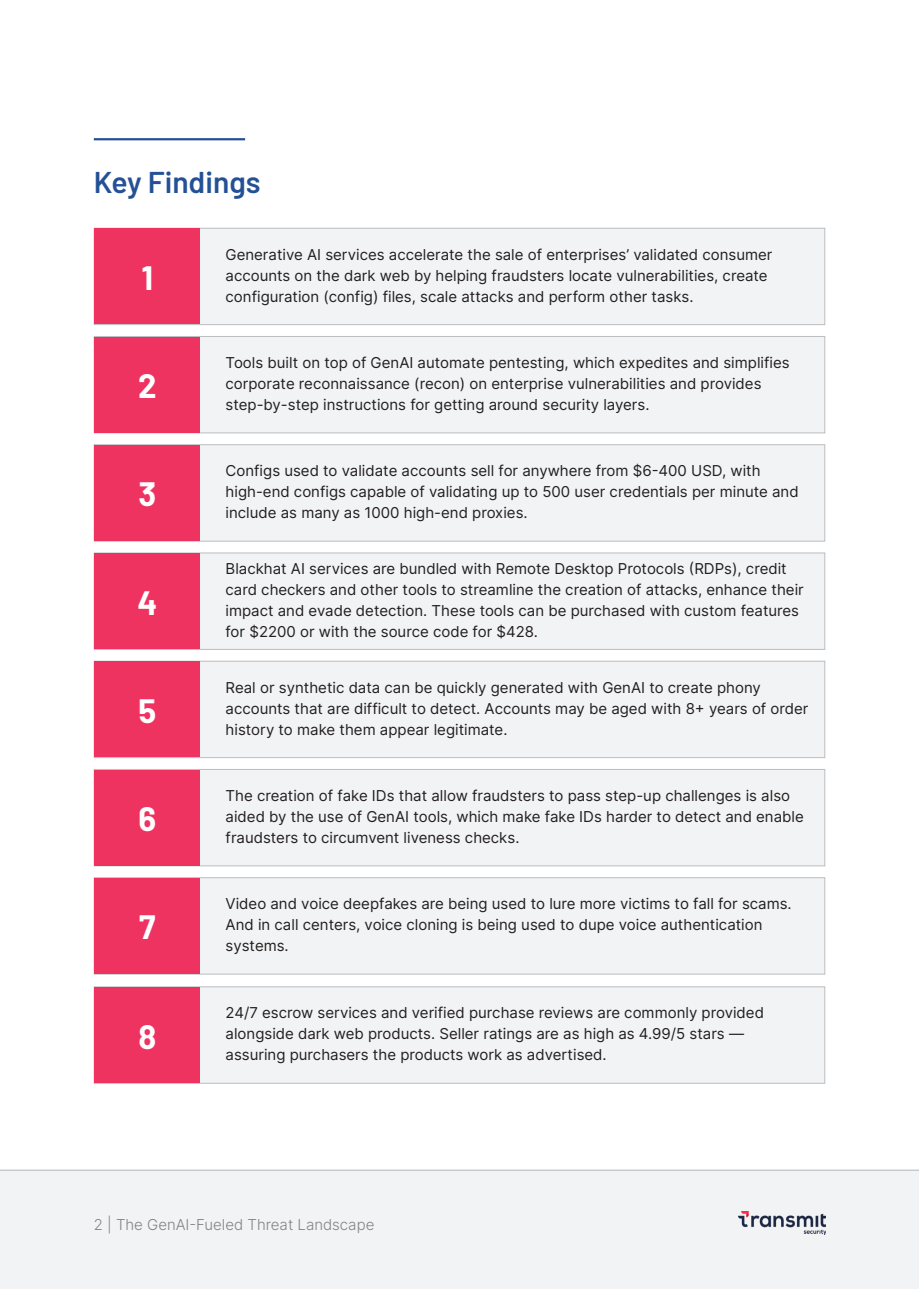
<style>
.page{position:relative;width:919px;height:1289px;background:#fff}
.page>*{position:absolute;margin:0;border:0;box-sizing:border-box;transform-origin:0 0}
.ratz{font:700 33px "Barlow";color:#fff}
.ratz-2{font:600 30px "Barlow";color:#245196}
.date_points_rats{font:15px/21px "Inter";color:#231f20}
.t1{font:300 15px "Inter";color:#808285}
</style>
<div class="page">
<div style="left:0;top:1169px;width:918px;height:119px;background:#f2f3f4"></div>
<hr style="left:0;top:1169px;width:918px;height:1px;background:#bcbdc0">
<hr style="left:94px;top:138px;width:151px;height:2px;background:#245196">
<div style="left:93px;top:227px;width:732px;height:98px;background:#f2f3f4"></div>
<div style="left:93px;top:336px;width:732px;height:97px;background:#f2f3f4"></div>
<div style="left:93px;top:444px;width:732px;height:98px;background:#f2f3f4"></div>
<div style="left:93px;top:552px;width:732px;height:98px;background:#f2f3f4"></div>
<div style="left:93px;top:660px;width:732px;height:98px;background:#f2f3f4"></div>
<div style="left:93px;top:769px;width:732px;height:97px;background:#f2f3f4"></div>
<div style="left:93px;top:877px;width:732px;height:97px;background:#f2f3f4"></div>
<div style="left:93px;top:986px;width:732px;height:97px;background:#f2f3f4"></div>
<div style="left:95px;top:228px;width:105px;height:96px;background:#ee3361"></div>
<div style="left:95px;top:337px;width:105px;height:95px;background:#ee3361"></div>
<div style="left:95px;top:445px;width:105px;height:96px;background:#ee3361"></div>
<div style="left:95px;top:553px;width:105px;height:96px;background:#ee3361"></div>
<div style="left:95px;top:661px;width:105px;height:96px;background:#ee3361"></div>
<div style="left:95px;top:769px;width:105px;height:96px;background:#ee3361"></div>
<div style="left:95px;top:878px;width:105px;height:95px;background:#ee3361"></div>
<div style="left:95px;top:987px;width:105px;height:95px;background:#ee3361"></div>
<img style="left:738px;top:1211px;width:87px;height:23px">
<p class="ratz-2" style="left:94px;top:160px;width:168px">Key Findings</p>
<p class="ratz" style="left:141px;top:254px;width:13px">1</p>
<p class="ratz" style="left:138px;top:362px;width:20px">2</p>
<p class="ratz" style="left:138px;top:470px;width:19px">3</p>
<p class="ratz" style="left:137px;top:578px;width:21px">4</p>
<p class="ratz" style="left:138px;top:686px;width:19px">5</p>
<p class="ratz" style="left:138px;top:794px;width:19px">6</p>
<p class="ratz" style="left:139px;top:903px;width:18px">7</p>
<p class="ratz" style="left:138px;top:1012px;width:19px">8</p>
<p class="date_points_rats" style="left:225px;top:243px;width:548px">Generative AI services accelerate the sale of enterprises’ validated consumer accounts on the dark web by helping fraudsters locate vulnerabilities, create configuration (config) files, scale attacks and perform other tasks.</p>
<p class="date_points_rats" style="left:225px;top:351px;width:565px">Tools built on top of GenAI automate pentesting, which expedites and simplifies corporate reconnaissance (recon) on enterprise vulnerabilities and provides step-by-step instructions for getting around security layers.</p>
<p class="date_points_rats" style="left:225px;top:460px;width:574px">Configs used to validate accounts sell for anywhere from $6-400 USD, with high-end configs capable of validating up to 500 user credentials per minute and include as many as 1000 high-end proxies.</p>
<p class="date_points_rats" style="left:225px;top:557px;width:579px">Blackhat AI services are bundled with Remote Desktop Protocols (RDPs), credit card checkers and other tools to streamline the creation of attacks, enhance their impact and evade detection. These tools can be purchased with custom features for $2200 or with the source code for $428.</p>
<p class="date_points_rats" style="left:225px;top:676px;width:584px">Real or synthetic data can be quickly generated with GenAI to create phony accounts that are difficult to detect. Accounts may be aged with 8+ years of order history to make them appear legitimate.</p>
<p class="date_points_rats" style="left:225px;top:784px;width:579px">The creation of fake IDs that allow fraudsters to pass step-up challenges is also aided by the use of GenAI tools, which make fake IDs harder to detect and enable fraudsters to circumvent liveness checks.</p>
<p class="date_points_rats" style="left:225px;top:892px;width:567px">Video and voice deepfakes are being used to lure more victims to fall for scams.<br>And in call centers, voice cloning is being used to dupe voice authentication systems.</p>
<p class="date_points_rats" style="left:225px;top:1002px;width:540px">24/7 escrow services and verified purchase reviews are commonly provided alongside dark web products. Seller ratings are as high as 4.99/5 stars — assuring purchasers the products work as advertised.</p>
<p class="t1" style="left:94px;top:1213px;width:282px">2 | The GenAI-Fueled Threat Landscape</p>
</div>
